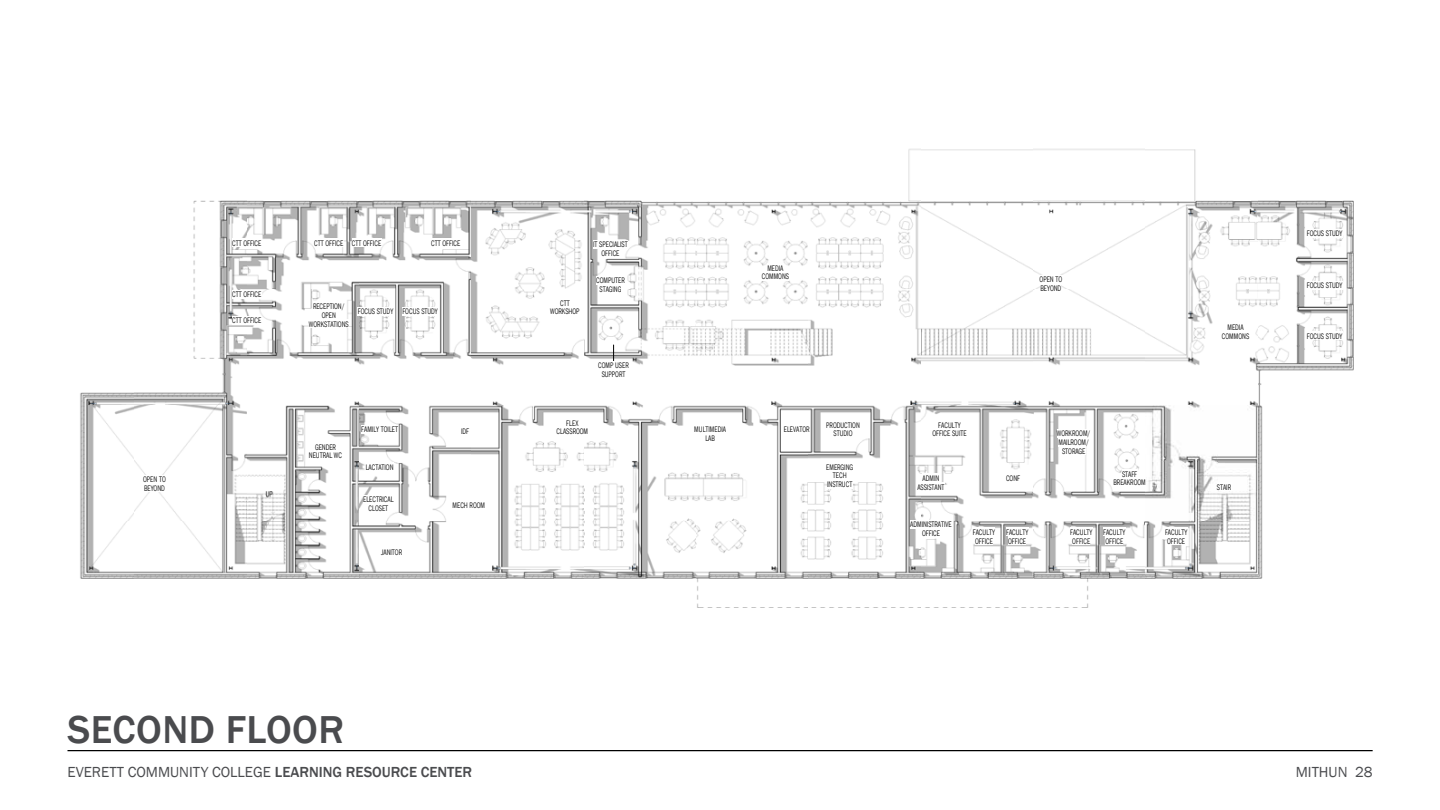
<style>
.page{position:relative;width:1440px;height:810px;background:#fff}
.page>*{position:absolute;margin:0;border:0;box-sizing:border-box;transform-origin:0 0}
.t1{font:500 40px "Franklin Gothic";letter-spacing:.01em;color:#4a4b4e}
.t2{font:15px "Franklin Gothic";color:#4a4b4e}
.t3{font:8.25px/8.6px "News Got T";letter-spacing:-.005em;color:#000;text-align:center;scale:.8 1}
.s1{font-weight:500}
</style>
<div class="page">
<hr style="left:68px;top:750px;width:1305px;height:1px;background:#000">
<img style="left:80px;top:149px;width:1274px;height:459px">
<div style="left:1217px;top:483px;width:14px;height:8px;background:#fff"></div>
<div style="left:826px;top:463px;width:27px;height:8px;background:#fff"></div>
<div style="left:833px;top:471px;width:14px;height:9px;background:#fff"></div>
<div style="left:827px;top:480px;width:25px;height:8px;background:#fff"></div>
<div style="left:694px;top:425px;width:32px;height:9px;background:#fff"></div>
<div style="left:705px;top:434px;width:10px;height:8px;background:#fff"></div>
<div style="left:453px;top:501px;width:32px;height:8px;background:#fff"></div>
<div style="left:593px;top:240px;width:35px;height:9px;background:#fff"></div>
<div style="left:602px;top:249px;width:18px;height:8px;background:#fff"></div>
<div style="left:767px;top:263px;width:17px;height:9px;background:#fff"></div>
<div style="left:762px;top:272px;width:27px;height:9px;background:#fff"></div>
<div style="left:566px;top:418px;width:12px;height:9px;background:#fff"></div>
<div style="left:557px;top:427px;width:31px;height:9px;background:#fff"></div>
<div style="left:1228px;top:323px;width:16px;height:9px;background:#fff"></div>
<div style="left:1222px;top:332px;width:27px;height:8px;background:#fff"></div>
<div style="left:1307px;top:332px;width:35px;height:8px;background:#fff"></div>
<div style="left:1307px;top:281px;width:35px;height:9px;background:#fff"></div>
<div style="left:1307px;top:229px;width:35px;height:8px;background:#fff"></div>
<div style="left:363px;top:495px;width:31px;height:9px;background:#fff"></div>
<div style="left:369px;top:504px;width:19px;height:8px;background:#fff"></div>
<div style="left:366px;top:463px;width:28px;height:8px;background:#fff"></div>
<div style="left:315px;top:442px;width:21px;height:9px;background:#fff"></div>
<div style="left:309px;top:451px;width:33px;height:9px;background:#fff"></div>
<div style="left:381px;top:547px;width:21px;height:9px;background:#fff"></div>
<div style="left:461px;top:427px;width:8px;height:9px;background:#fff"></div>
<div style="left:560px;top:299px;width:10px;height:8px;background:#fff"></div>
<div style="left:550px;top:307px;width:30px;height:9px;background:#fff"></div>
<div style="left:431px;top:238px;width:29px;height:9px;background:#fff"></div>
<div style="left:352px;top:238px;width:29px;height:9px;background:#fff"></div>
<div style="left:314px;top:238px;width:29px;height:9px;background:#fff"></div>
<div style="left:232px;top:238px;width:29px;height:9px;background:#fff"></div>
<div style="left:232px;top:290px;width:29px;height:8px;background:#fff"></div>
<div style="left:232px;top:316px;width:29px;height:8px;background:#fff"></div>
<div style="left:313px;top:302px;width:32px;height:9px;background:#fff"></div>
<div style="left:322px;top:311px;width:14px;height:8px;background:#fff"></div>
<div style="left:309px;top:319px;width:40px;height:9px;background:#fff"></div>
<div style="left:358px;top:307px;width:35px;height:9px;background:#fff"></div>
<div style="left:596px;top:276px;width:29px;height:8px;background:#fff"></div>
<div style="left:600px;top:284px;width:21px;height:9px;background:#fff"></div>
<svg style="left:613px;top:345px;width:1px;height:16px"></svg>
<div style="left:598px;top:361px;width:31px;height:8px;background:#fff"></div>
<div style="left:602px;top:369px;width:23px;height:9px;background:#fff"></div>
<div style="left:1040px;top:275px;width:24px;height:8px;background:#fff"></div>
<div style="left:1040px;top:283px;width:21px;height:9px;background:#fff"></div>
<div style="left:143px;top:475px;width:24px;height:8px;background:#fff"></div>
<div style="left:144px;top:483px;width:21px;height:9px;background:#fff"></div>
<div style="left:361px;top:425px;width:37px;height:8px;background:#fff"></div>
<div style="left:826px;top:421px;width:34px;height:8px;background:#fff"></div>
<div style="left:834px;top:429px;width:18px;height:9px;background:#fff"></div>
<div style="left:784px;top:425px;width:26px;height:8px;background:#fff"></div>
<div style="left:938px;top:421px;width:23px;height:8px;background:#fff"></div>
<div style="left:932px;top:429px;width:35px;height:9px;background:#fff"></div>
<div style="left:923px;top:474px;width:16px;height:8px;background:#fff"></div>
<div style="left:917px;top:482px;width:28px;height:9px;background:#fff"></div>
<div style="left:910px;top:520px;width:42px;height:9px;background:#fff"></div>
<div style="left:922px;top:529px;width:18px;height:8px;background:#fff"></div>
<div style="left:973px;top:528px;width:22px;height:8px;background:#fff"></div>
<div style="left:975px;top:536px;width:18px;height:9px;background:#fff"></div>
<div style="left:1006px;top:528px;width:22px;height:8px;background:#fff"></div>
<div style="left:1008px;top:536px;width:18px;height:9px;background:#fff"></div>
<div style="left:1070px;top:528px;width:22px;height:8px;background:#fff"></div>
<div style="left:1072px;top:536px;width:18px;height:9px;background:#fff"></div>
<div style="left:1103px;top:528px;width:22px;height:8px;background:#fff"></div>
<div style="left:1105px;top:536px;width:18px;height:9px;background:#fff"></div>
<div style="left:1165px;top:528px;width:22px;height:8px;background:#fff"></div>
<div style="left:1167px;top:536px;width:18px;height:9px;background:#fff"></div>
<div style="left:1122px;top:469px;width:15px;height:9px;background:#fff"></div>
<div style="left:1113px;top:478px;width:33px;height:9px;background:#fff"></div>
<div style="left:1057px;top:429px;width:34px;height:9px;background:#fff"></div>
<div style="left:1059px;top:438px;width:30px;height:8px;background:#fff"></div>
<div style="left:1062px;top:446px;width:23px;height:9px;background:#fff"></div>
<div style="left:1006px;top:474px;width:14px;height:8px;background:#fff"></div>
<div style="left:402px;top:307px;width:36px;height:9px;background:#fff"></div>
<p class="t3" style="left:143px;top:475px;width:30px;text-align:left">OPEN TO<br>BEYOND</p>
<p class="t3" style="left:232px;top:239px;width:38px">CTT OFFICE</p>
<p class="t3" style="left:314px;top:239px;width:85px">CTT OFFICE CTT OFFICE</p>
<p class="t3" style="left:431px;top:239px;width:38px">CTT OFFICE</p>
<p class="t3" style="left:232px;top:290px;width:38px">CTT OFFICE</p>
<p class="t3" style="left:232px;top:316px;width:38px">CTT OFFICE</p>
<p class="t3" style="left:309px;top:302px;width:51px">RECEPTION/<br>OPEN<br>WORKSTATIONS</p>
<p class="t3" style="left:358px;top:307px;width:46px">FOCUS STUDY</p>
<p class="t3" style="left:402px;top:307px;width:46px">FOCUS STUDY</p>
<p class="t3" style="left:550px;top:299px;width:38px">CTT<br>WORKSHOP</p>
<p class="t3" style="left:593px;top:241px;width:45px">IT SPECIALIST<br>OFFICE</p>
<p class="t3" style="left:596px;top:276px;width:37px">COMPUTER<br>STAGING</p>
<p class="t3" style="left:598px;top:361px;width:40px">COMP USER<br>SUPPORT</p>
<p class="t3" style="left:762px;top:264px;width:36px">MEDIA<br>COMMONS</p>
<p class="t3" style="left:1040px;top:275px;width:30px;text-align:left">OPEN TO<br>BEYOND</p>
<p class="t3" style="left:309px;top:443px;width:43px">GENDER<br>NEUTRAL WC</p>
<p class="t3" style="left:557px;top:419px;width:41px">FLEX<br>CLASSROOM</p>
<p class="t3" style="left:361px;top:425px;width:48px">FAMILY TOILET</p>
<p class="t3" style="left:826px;top:421px;width:44px">PRODUCTION<br>STUDIO</p>
<p class="t3" style="left:784px;top:425px;width:34px">ELEVATOR</p>
<p class="t3" style="left:932px;top:421px;width:44px">FACULTY<br>OFFICE SUITE</p>
<p class="t3" style="left:917px;top:474px;width:36px">ADMIN<br>ASSISTANT</p>
<p class="t3" style="left:910px;top:520px;width:54px">ADMINISTRATIVE<br>OFFICE</p>
<p class="t3" style="left:694px;top:426px;width:41px">MULTIMEDIA<br>LAB</p>
<p class="t3" style="left:461px;top:427px;width:12px">IDF</p>
<p class="t3" style="left:1057px;top:429px;width:44px">WORKROOM/<br>MAILROOM/<br>STORAGE</p>
<p class="t3" style="left:826px;top:463px;width:35px">EMERGING<br>TECH<br>INSTRUCT</p>
<p class="t3" style="left:366px;top:463px;width:36px">LACTATION</p>
<p class="t3" style="left:1113px;top:470px;width:42px">STAFF<br>BREAKROOM</p>
<p class="t3" style="left:1006px;top:474px;width:19px">CONF</p>
<p class="t3" style="left:363px;top:496px;width:40px">ELECTRICAL<br>CLOSET</p>
<p class="t3" style="left:453px;top:501px;width:42px">MECH ROOM</p>
<p class="t3" style="left:973px;top:528px;width:29px;text-align:left">FACULTY<br>OFFICE</p>
<p class="t3" style="left:1006px;top:528px;width:29px;text-align:left">FACULTY<br>OFFICE</p>
<p class="t3" style="left:1070px;top:528px;width:29px;text-align:left">FACULTY<br>OFFICE</p>
<p class="t3" style="left:1103px;top:528px;width:29px;text-align:left">FACULTY<br>OFFICE</p>
<p class="t3" style="left:1165px;top:528px;width:29px;text-align:left">FACULTY<br>OFFICE</p>
<p class="t3" style="left:381px;top:548px;width:28px">JANITOR</p>
<p class="t3" style="left:1307px;top:229px;width:46px">FOCUS STUDY</p>
<p class="t3" style="left:1307px;top:281px;width:46px">FOCUS STUDY</p>
<p class="t3" style="left:1222px;top:323px;width:36px">MEDIA<br>COMMONS</p>
<p class="t3" style="left:1307px;top:332px;width:46px">FOCUS STUDY</p>
<p class="t3" style="left:1217px;top:483px;width:19px">STAIR</p>
<h1 class="t1" style="left:68px;top:704px;width:278px">SECOND FLOOR</h1>
<h2 class="t2" style="left:68px;top:763px;width:406px">EVERETT COMMUNITY COLLEGE <span class="s1">LEARNING RESOURCE CENTER</span></h2>
<h2 class="t2" style="left:1296px;top:763px;width:78px">MITHUN 28</h2>
</div>
